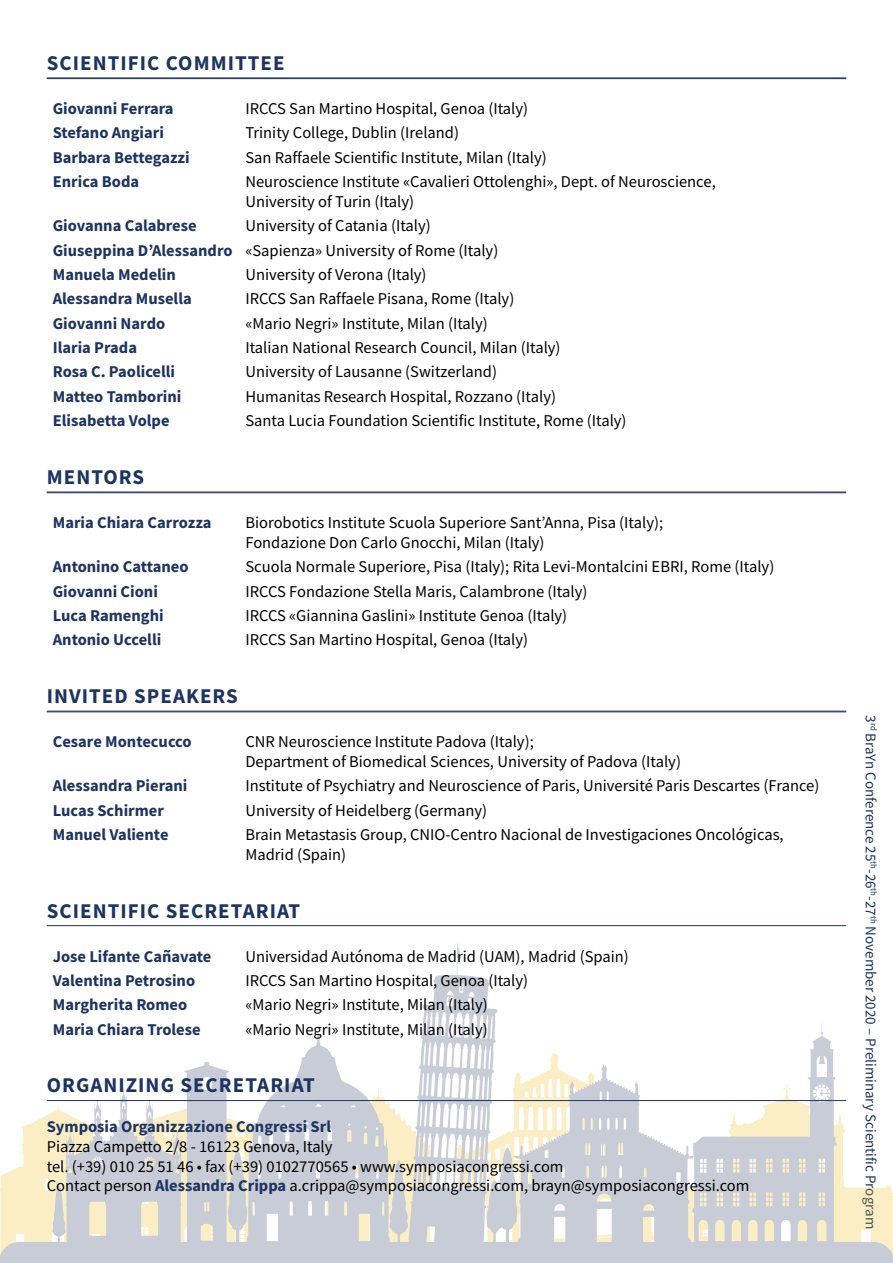
<style>
.page{position:relative;width:893px;height:1263px;background:#fff}
.page>*{position:absolute;margin:0;border:0;box-sizing:border-box;transform-origin:0 0}
.t1{font:700 21px "Source Sans Pro";letter-spacing:.05em;color:#1d3461}
.t2{font:16.5px/19.8px "Source Sans Pro";color:#000}
.t3{font:700 16.5px "Source Sans Pro";color:#1d3461}
.t4{font:15px "Source Sans Pro";color:#1d3461}
.s1{font-weight:700;color:#1d3461}
</style>
<div class="page">
<svg style="left:0;top:943px;width:893px;height:320px"></svg>
<hr style="left:47px;top:78px;width:799px;height:1px;background:#1d3461">
<hr style="left:47px;top:492px;width:799px;height:1px;background:#1d3461">
<hr style="left:47px;top:711px;width:799px;height:1px;background:#1d3461">
<hr style="left:47px;top:925px;width:799px;height:1px;background:#1d3461">
<hr style="left:47px;top:1100px;width:799px;height:1px;background:#1d3461">
<p class="t1" style="left:47px;top:49px;width:239px">SCIENTIFIC COMMITTEE</p>
<p class="t3" style="left:53px;top:97px;width:122px">Giovanni Ferrara</p>
<p class="t2" style="left:245px;top:98px;width:284px">IRCCS San Martino Hospital, Genoa (Italy)</p>
<p class="t3" style="left:53px;top:122px;width:113px">Stefano Angiari</p>
<p class="t2" style="left:245px;top:123px;width:215px">Trinity College, Dublin (Ireland)</p>
<p class="t3" style="left:53px;top:146px;width:138px">Barbara Bettegazzi</p>
<p class="t2" style="left:245px;top:147px;width:303px">San Raffaele Scientific Institute, Milan (Italy)</p>
<p class="t3" style="left:53px;top:170px;width:88px">Enrica Boda</p>
<p class="t2" style="left:245px;top:172px;width:472px">Neuroscience Institute «Cavalieri Ottolenghi», Dept. of Neuroscience,<br>University of Turin (Italy)</p>
<p class="t3" style="left:53px;top:215px;width:145px">Giovanna Calabrese</p>
<p class="t2" style="left:53px;top:213px;width:447px;line-height:24.3px;text-indent:193px">University of Catania (Italy)<br><span class="s1">Giuseppina D’Alessandro</span> «Sapienza» University of Rome (Italy)<br><span class="s1">Manuela Medelin</span></p>
<p class="t2" style="left:245px;top:264px;width:183px">University of Verona (Italy)</p>
<p class="t3" style="left:53px;top:288px;width:140px">Alessandra Musella</p>
<p class="t2" style="left:245px;top:289px;width:270px">IRCCS San Raffaele Pisana, Rome (Italy)</p>
<p class="t3" style="left:53px;top:312px;width:114px">Giovanni Nardo</p>
<p class="t2" style="left:245px;top:313px;width:244px">«Mario Negri» Institute, Milan (Italy)</p>
<p class="t3" style="left:53px;top:336px;width:86px">Ilaria Prada</p>
<p class="t2" style="left:245px;top:338px;width:317px">Italian National Research Council, Milan (Italy)</p>
<p class="t3" style="left:53px;top:361px;width:124px">Rosa C. Paolicelli</p>
<p class="t2" style="left:245px;top:362px;width:253px">University of Lausanne (Switzerland)</p>
<p class="t3" style="left:53px;top:385px;width:130px">Matteo Tamborini</p>
<p class="t2" style="left:245px;top:386px;width:312px">Humanitas Research Hospital, Rozzano (Italy)</p>
<p class="t3" style="left:53px;top:410px;width:118px">Elisabetta Volpe</p>
<p class="t2" style="left:245px;top:411px;width:383px">Santa Lucia Foundation Scientific Institute, Rome (Italy)</p>
<p class="t1" style="left:47px;top:463px;width:99px">MENTORS</p>
<p class="t3" style="left:53px;top:511px;width:160px">Maria Chiara Carrozza</p>
<p class="t2" style="left:245px;top:513px;width:419px">Biorobotics Institute Scuola Superiore Sant’Anna, Pisa (Italy);<br>Fondazione Don Carlo Gnocchi, Milan (Italy)</p>
<p class="t3" style="left:53px;top:556px;width:137px">Antonino Cattaneo</p>
<p class="t2" style="left:245px;top:557px;width:530px">Scuola Normale Superiore, Pisa (Italy); Rita Levi-Montalcini EBRI, Rome (Italy)</p>
<p class="t3" style="left:53px;top:580px;width:107px">Giovanni Cioni</p>
<p class="t2" style="left:245px;top:581px;width:343px">IRCCS Fondazione Stella Maris, Calambrone (Italy)</p>
<p class="t3" style="left:53px;top:604px;width:112px">Luca Ramenghi</p>
<p class="t2" style="left:245px;top:605px;width:323px">IRCCS «Giannina Gaslini» Institute Genoa (Italy)</p>
<p class="t3" style="left:53px;top:629px;width:110px">Antonio Uccelli</p>
<p class="t2" style="left:245px;top:630px;width:284px">IRCCS San Martino Hospital, Genoa (Italy)</p>
<p class="t1" style="left:47px;top:682px;width:193px">INVITED SPEAKERS</p>
<p class="t3" style="left:53px;top:730px;width:140px">Cesare Montecucco</p>
<p class="t2" style="left:245px;top:732px;width:437px">CNR Neuroscience Institute Padova (Italy);<br>Department of Biomedical Sciences, University of Padova (Italy)</p>
<p class="t3" style="left:53px;top:775px;width:136px">Alessandra Pierani</p>
<p class="t2" style="left:245px;top:776px;width:575px">Institute of Psychiatry and Neuroscience of Paris, Université Paris Descartes (France)</p>
<p class="t3" style="left:53px;top:799px;width:113px">Lucas Schirmer</p>
<p class="t2" style="left:245px;top:800px;width:243px">University of Heidelberg (Germany)</p>
<p class="t3" style="left:53px;top:823px;width:117px">Manuel Valiente</p>
<p class="t2" style="left:245px;top:825px;width:540px">Brain Metastasis Group, CNIO-Centro Nacional de Investigaciones Oncológicas,<br>Madrid (Spain)</p>
<p class="t1" style="left:47px;top:896px;width:255px">SCIENTIFIC SECRETARIAT</p>
<p class="t3" style="left:53px;top:945px;width:160px">Jose Lifante Cañavate</p>
<p class="t2" style="left:245px;top:946px;width:385px">Universidad Autónoma de Madrid (UAM), Madrid (Spain)</p>
<p class="t3" style="left:53px;top:969px;width:144px">Valentina Petrosino</p>
<p class="t2" style="left:245px;top:970px;width:284px">IRCCS San Martino Hospital, Genoa (Italy)</p>
<p class="t3" style="left:53px;top:994px;width:136px">Margherita Romeo</p>
<p class="t2" style="left:245px;top:995px;width:244px">«Mario Negri» Institute, Milan (Italy)</p>
<p class="t3" style="left:53px;top:1018px;width:149px">Maria Chiara Trolese</p>
<p class="t2" style="left:245px;top:1019px;width:244px">«Mario Negri» Institute, Milan (Italy)</p>
<p class="t1" style="left:47px;top:1071px;width:270px">ORGANIZING SECRETARIAT</p>
<p class="t3" style="left:47px;top:1115px;width:286px">Symposia Organizzazione Congressi Srl</p>
<p class="t2" style="left:47px;top:1136px;width:704px">Piazza Campetto 2/8 - 16123 Genova, Italy<br>tel. (+39) 010 25 51 46 • fax (+39) 0102770565 • www.symposiacongressi.com<br>Contact person <span class="s1">Alessandra Crippa</span> a.crippa@symposiacongressi.com, brayn@symposiacongressi.com</p>
<p class="t4" style="left:880px;top:715px;width:515px;rotate:90deg">3<sup>rd</sup> BraYn Conference 25<sup>th</sup>-26<sup>th</sup>-27<sup>th</sup> November 2020 – Preliminary Scientific Program</p>
</div>
